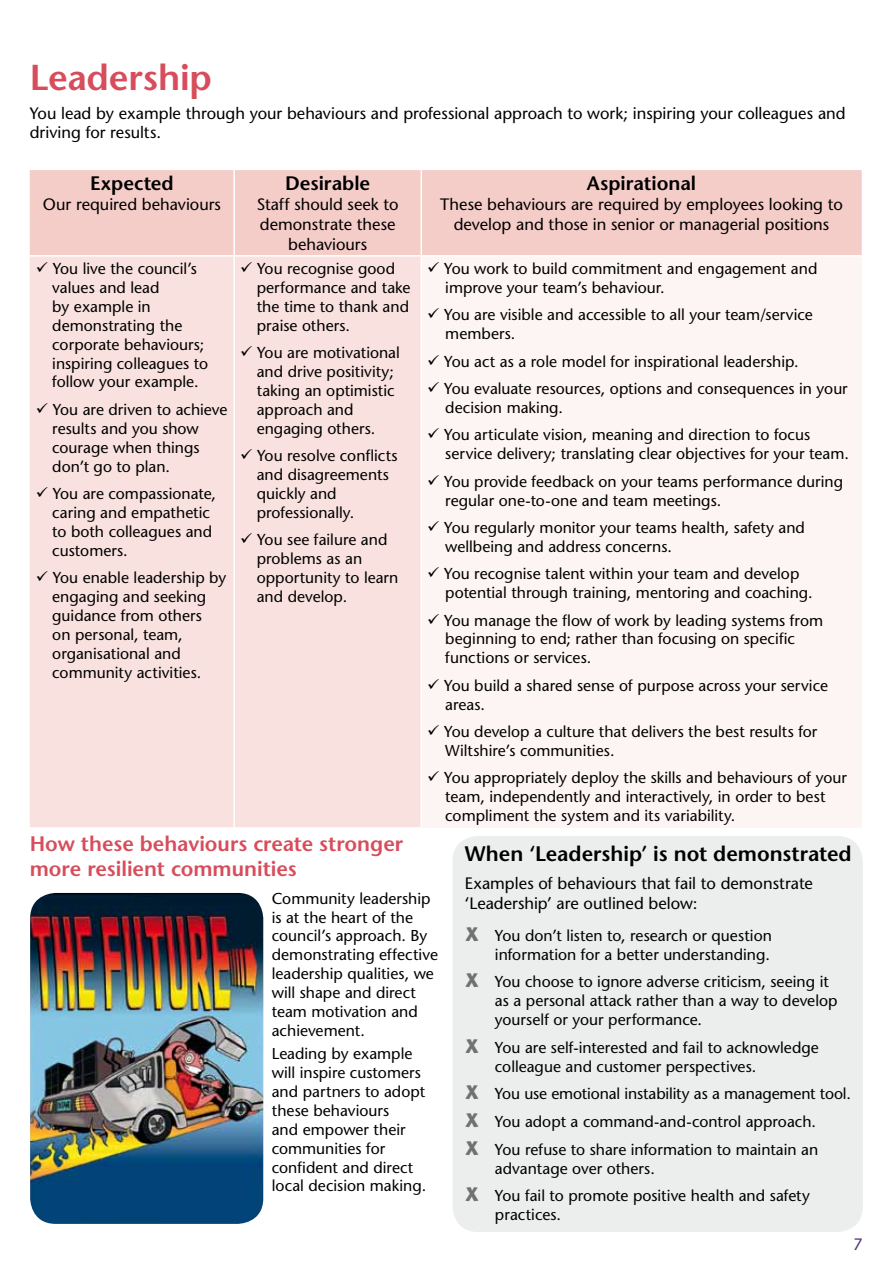
<style>
.page{position:relative;width:893px;height:1263px;background:#fff}
.page>*{position:absolute;margin:0;border:0;box-sizing:border-box;transform-origin:0 0}
.t1{font:600 36px "Stone Sans Std";letter-spacing:-.005em;color:#d74d5b}
.t2{font:600 21px/25.2px "Stone Sans Std";letter-spacing:-.005em;color:#d74d5b}
.t3{font:600 21px "Stone Sans Std";color:#000}
.t4{font:600 19.5px "Stone Sans Std";color:#000}
.t5{font:500 16.5px/19.8px "Stone Sans Std";color:#000}
.t6{font:500 16.5px "Stone Sans Std";color:#553775}
.t7{font:500 15.75px/18.9px "Stone Sans Std";color:#000}
.s1{font-weight:700;font-size:19.5px;color:#707172}
</style>
<div class="page">
<div style="left:452px;top:836px;width:411px;height:396px;background:#eceded;border-radius:26px"></div>
<div style="left:30px;top:170px;width:832px;height:85px;background:#f4ccc8"></div>
<div style="left:30px;top:257px;width:391px;height:570px;background:#f8e1de"></div>
<div style="left:421px;top:256px;width:441px;height:571px;background:#fdf5f4"></div>
<hr style="left:233px;top:170px;width:2px;height:85px;background:#fff">
<hr style="left:421px;top:170px;width:1px;height:85px;background:#fff">
<hr style="left:233px;top:257px;width:2px;height:570px;background:#fff">
<hr style="left:421px;top:255px;width:441px;height:2px;background:#fff">
<hr style="left:421px;top:257px;width:1px;height:570px;background:#fff">
<img style="left:30px;top:893px;width:233px;height:331px">
<h1 class="t1" style="left:30px;top:56px;width:184px">Leadership</h1>
<p class="t5" style="left:30px;top:103px;width:817px">You lead by example through your behaviours and professional approach to work; inspiring your colleagues and driving for results.</p>
<p class="t4" style="left:90px;top:172px;width:85px">Expected</p>
<p class="t5" style="left:43px;top:195px;width:180px">Our required behaviours</p>
<p class="t4" style="left:285px;top:172px;width:87px">Desirable</p>
<p class="t5" style="left:257px;top:195px;width:143px;text-align:center">Staff should seek to demonstrate these behaviours</p>
<p class="t4" style="left:587px;top:172px;width:111px">Aspirational</p>
<p class="t5" style="left:440px;top:195px;width:404px;text-align:center">These behaviours are required by employees looking to develop and those in senior or managerial positions</p>
<p class="t7" style="left:52px;top:259px;width:157px;text-indent:-17px">✓ You live the council’s values and lead<br>by example in demonstrating the corporate behaviours; inspiring colleagues to follow your example.</p>
<p class="t7" style="left:52px;top:400px;width:177px;text-indent:-17px">✓ You are driven to achieve results and you show courage when things don’t go to plan.</p>
<p class="t7" style="left:52px;top:484px;width:165px;text-indent:-17px">✓ You are compassionate, caring and empathetic to both colleagues and customers.</p>
<p class="t7" style="left:52px;top:568px;width:176px;text-indent:-17px">✓ You enable leadership by engaging and seeking guidance from others<br>on personal, team, organisational and community activities.</p>
<p class="t7" style="left:257px;top:259px;width:155px;text-indent:-17px">✓ You recognise good performance and take the time to thank and praise others.</p>
<p class="t7" style="left:257px;top:343px;width:145px;text-indent:-17px">✓ You are motivational and drive positivity; taking an optimistic approach and engaging others.</p>
<p class="t7" style="left:257px;top:446px;width:143px;text-indent:-17px">✓ You resolve conflicts and disagreements quickly and professionally.</p>
<p class="t7" style="left:257px;top:530px;width:143px;text-indent:-17px">✓ You see failure and problems as an opportunity to learn and develop.</p>
<p class="t7" style="left:445px;top:259px;width:374px;text-indent:-18px">✓ You work to build commitment and engagement and improve your team’s behaviour.</p>
<p class="t7" style="left:445px;top:305px;width:369px;text-indent:-18px">✓ You are visible and accessible to all your team/service members.</p>
<p class="t7" style="left:427px;top:352px;width:373px">✓ You act as a role model for inspirational leadership.</p>
<p class="t7" style="left:445px;top:379px;width:404px;text-indent:-18px">✓ You evaluate resources, options and consequences in your decision making.</p>
<p class="t7" style="left:445px;top:425px;width:405px;text-indent:-18px">✓ You articulate vision, meaning and direction to focus service delivery; translating clear objectives for your team.</p>
<p class="t7" style="left:445px;top:472px;width:399px;text-indent:-18px">✓ You provide feedback on your teams performance during regular one-to-one and team meetings.</p>
<p class="t7" style="left:445px;top:518px;width:361px;text-indent:-18px">✓ You regularly monitor your teams health, safety and wellbeing and address concerns.</p>
<p class="t7" style="left:445px;top:564px;width:369px;text-indent:-18px">✓ You recognise talent within your team and develop potential through training, mentoring and coaching.</p>
<p class="t7" style="left:445px;top:611px;width:379px;text-indent:-18px">✓ You manage the flow of work by leading systems from beginning to end; rather than focusing on specific functions or services.</p>
<p class="t7" style="left:445px;top:676px;width:384px;text-indent:-18px">✓ You build a shared sense of purpose across your service areas.</p>
<p class="t7" style="left:445px;top:722px;width:374px;text-indent:-18px">✓ You develop a culture that delivers the best results for<br>Wiltshire’s communities.</p>
<p class="t7" style="left:445px;top:768px;width:403px;text-indent:-18px">✓ You appropriately deploy the skills and behaviours of your team, independently and interactively, in order to best compliment the system and its variability.</p>
<h2 class="t2" style="left:30px;top:831px;width:375px">How these behaviours create stronger more resilient communities</h2>
<p class="t7" style="left:272px;top:889px;width:168px">Community leadership is at the heart of the council’s approach. By demonstrating effective leadership qualities, we will shape and direct team motivation and achievement.</p>
<p class="t7" style="left:272px;top:1044px;width:156px">Leading by example will inspire customers and partners to adopt these behaviours<br>and empower their communities for confident and direct local decision making.</p>
<h2 class="t3" style="left:465px;top:841px;width:388px">When ‘Leadership’ is not demonstrated</h2>
<p class="t5" style="left:465px;top:873px;width:349px">Examples of behaviours that fail to demonstrate ‘Leadership’ are outlined below:</p>
<p class="t7" style="left:465px;top:926px;width:309px;text-align:right"><span class="s1">X</span> You don’t listen to, research or question information for a better understanding.</p>
<p class="t7" style="left:495px;top:972px;width:344px;text-indent:-30px"><span class="s1">X</span> You choose to ignore adverse criticism, seeing it as a personal attack rather than a way to develop yourself or your performance.</p>
<p class="t7" style="left:495px;top:1038px;width:325px;text-indent:-30px"><span class="s1">X</span> You are self-interested and fail to acknowledge colleague and customer perspectives.</p>
<p class="t7" style="left:465px;top:1080px;width:387px;line-height:27.6px"><span class="s1">X</span> You use emotional instability as a management tool.<br><span class="s1">X</span> You adopt a command-and-control approach.<br><span class="s1">X</span> You refuse to share information to maintain an</p>
<p class="t7" style="left:465px;top:1154px;width:347px;line-height:27.6px;text-indent:30px">advantage over others.<br><span class="s1">X</span> You fail to promote positive health and safety</p>
<p class="t7" style="left:495px;top:1205px;width:68px">practices.</p>
<p class="t6" style="left:853px;top:1234px;width:11px">7</p>
</div>
